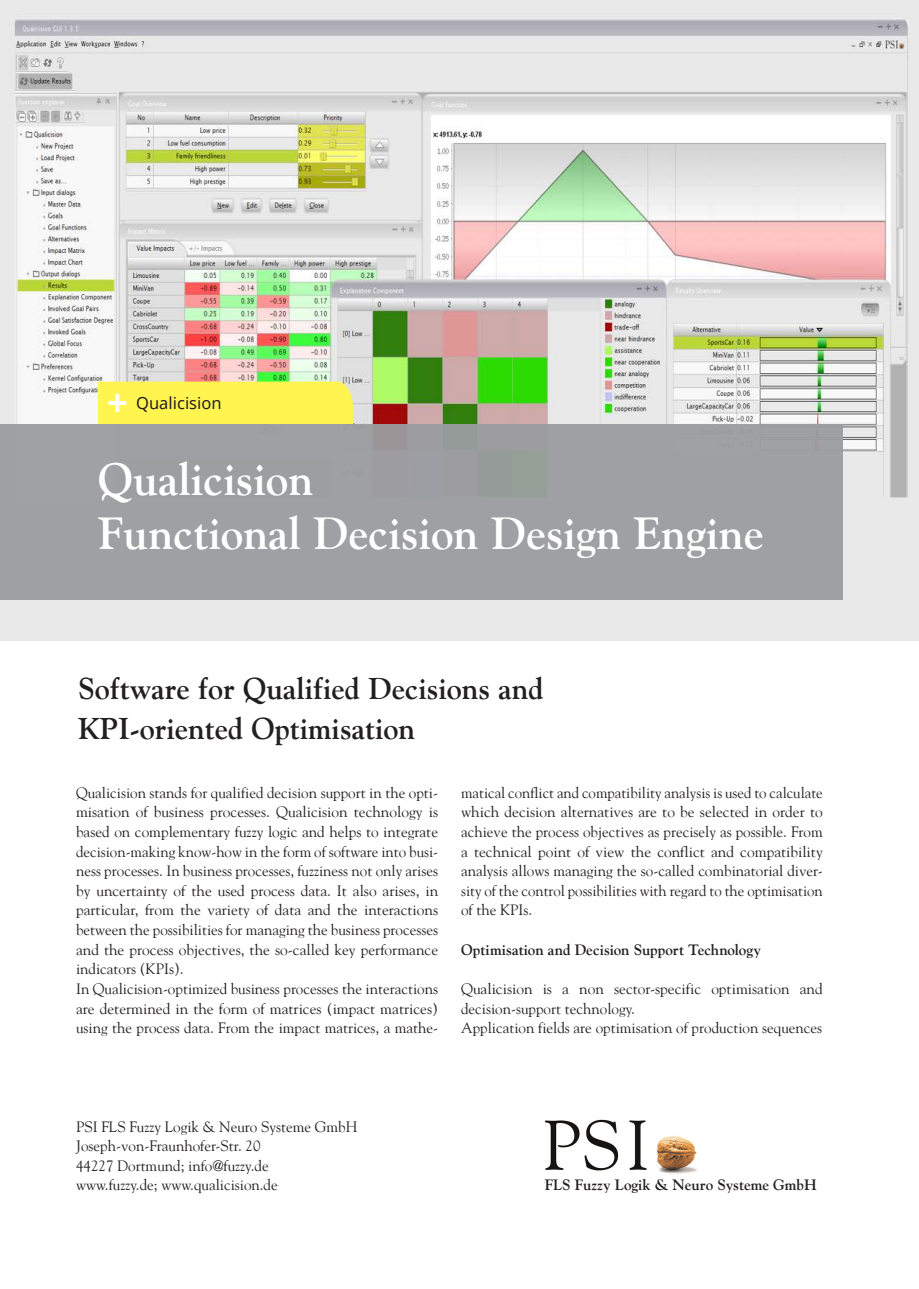
<style>
.page{position:relative;width:919px;height:1289px;background:#fff}
.page>*{position:absolute;margin:0;border:0;box-sizing:border-box;transform-origin:0 0}
.Flyer_Title_Headline{font:700 45px "Goudy";color:#fff}
.Flyer_Introductory_T{font:700 30px "Goudy";color:#231f20}
.Flyer_Header_Yellow{font:16.5px "Noto Sans";color:#231f20}
.Flyer_Running_Text_L{font:15px/19.6px "Goudy";color:#231f20;text-align:justify}
.Flyer_Running_Text_S{font:700 15px "Goudy";color:#231f20}
.Flyer_Running_Text_L-2{font:700 15px "Goudy";color:#231f20}
</style>
<div class="page">
<img style="left:0;top:0;width:918px;height:640px">
<div style="left:98px;top:381px;width:255px;height:43px;background:#fff450"></div>
<div style="left:0;top:424px;width:842px;height:176px;background:#9b9da0"></div>
<img style="left:545px;top:1119px;width:153px;height:55px">
<p class="Flyer_Header_Yellow" style="left:136px;top:391px;width:87px">Qualicision</p>
<p class="Flyer_Title_Headline" style="left:98px;top:452px;width:217px">Qualicision</p>
<p class="Flyer_Title_Headline" style="left:98px;top:506px;width:667px">Functional Decision Design Engine</p>
<p class="Flyer_Introductory_T" style="left:78px;top:671px;width:466px">Software for Qualified Decisions and</p>
<p class="Flyer_Introductory_T" style="left:78px;top:710px;width:338px">KPI-oriented Optimisation</p>
<p class="Flyer_Running_Text_L" style="left:76px;top:782px;width:363px">Qualicision stands for qualified decision support in the opti&shy;misation of business processes. Qualicision technology is based on complementary fuzzy logic and helps to integrate decision-making know-how in the form of software into busi&shy;ness processes. In business processes, fuzziness not only arises by uncertainty of the used process data. It also arises, in particular, from the variety of data and the interactions between the possibilities for managing the business processes and the process objectives, the so-called key performance indicators (KPIs).</p>
<p class="Flyer_Running_Text_L" style="left:76px;top:978px;width:363px">In Qualicision-optimized business processes the interactions are determined in the form of matrices (impact matrices)</p>
<p class="Flyer_Running_Text_L" style="left:76px;top:1017px;width:363px">using the process data. From the impact matrices, a mathe-</p>
<p class="Flyer_Running_Text_L" style="left:461px;top:782px;width:363px">matical conflict and compatibility analysis is used to calculate which decision alternatives are to be selected in order to achieve the process objectives as precisely as possible. From a technical point of view the conflict and compatibility analysis allows managing the so-called combinatorial diver&shy;sity of the control possibilities with regard to the optimisation of the KPIs.</p>
<p class="Flyer_Running_Text_S" style="left:461px;top:940px;width:301px">Optimisation and Decision Support Technology</p>
<p class="Flyer_Running_Text_L" style="left:461px;top:978px;width:363px">Qualicision is a non sector-specific optimisation and</p>
<p class="Flyer_Running_Text_L" style="left:461px;top:998px;width:175px">decision-support technology.</p>
<p class="Flyer_Running_Text_L" style="left:461px;top:1017px;width:362px">Application fields are optimisation of production sequences</p>
<p class="Flyer_Running_Text_L" style="left:76px;top:1116px;width:283px">PSI FLS Fuzzy Logik &amp; Neuro Systeme GmbH</p>
<p class="Flyer_Running_Text_L" style="left:76px;top:1135px;width:186px">Joseph-von-Fraunhofer-Str. 20</p>
<p class="Flyer_Running_Text_L" style="left:76px;top:1155px;width:194px">44227 Dortmund; info@fuzzy.de</p>
<p class="Flyer_Running_Text_L" style="left:76px;top:1174px;width:203px">www.fuzzy.de; www.qualicision.de</p>
<p class="Flyer_Running_Text_L-2" style="left:544px;top:1176px;width:273px">FLS Fuzzy Logik &amp; Neuro Systeme GmbH</p>
</div>
